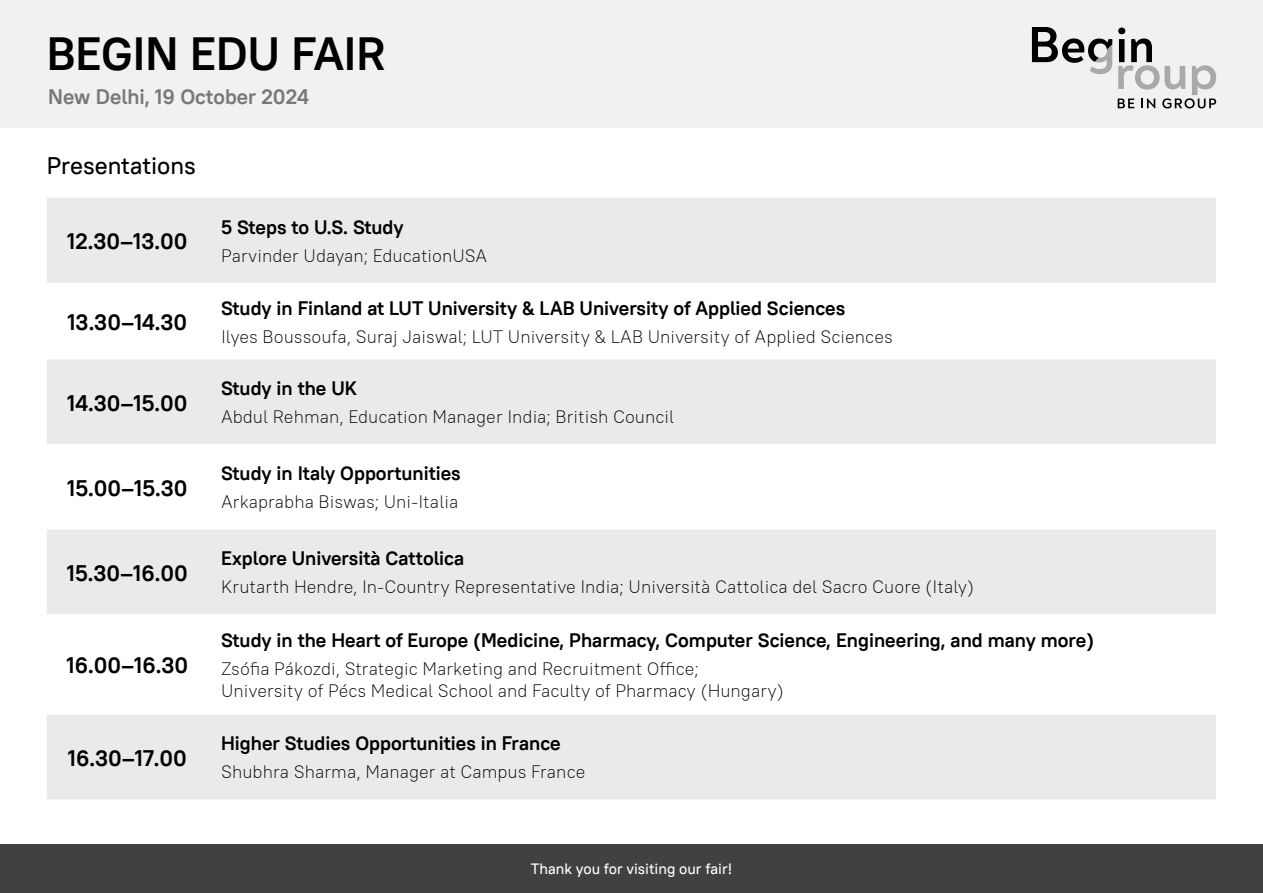
<style>
.page{position:relative;width:1263px;height:893px;background:#fff}
.page>*{position:absolute;margin:0;border:0;box-sizing:border-box;transform-origin:0 0}
.t1{font:700 46.5px "PT Root UI";color:#000}
.t2{font:500 24px "PT Root UI";color:#000}
.t3{font:700 22.5px "PT Root UI";color:#000}
.t4{font:700 21px "PT Root UI";color:#77787b}
.t5{font:700 19.5px "PT Root UI";color:#000}
.t6{font:300 18px/21.6px "PT Root UI";color:#000}
.t7{font:500 15px "PT Root UI";color:#fff}
</style>
<div class="page">
<div style="left:0;top:0;width:1263px;height:128px;background:#f1f1f2"></div>
<svg style="left:1118px;top:28px;width:98px;height:80px"></svg>
<svg style="left:1032px;top:27px;width:80px;height:47px"></svg>
<div style="left:0;top:844px;width:1263px;height:49px;background:#414042"></div>
<div style="left:47px;top:198px;width:1169px;height:601px;background:#eaeaea"></div>
<svg style="left:47px;top:283px;width:1169px;height:431px"></svg>
<h1 class="t1" style="left:47px;top:24px;width:340px">BEGIN EDU FAIR</h1>
<p class="t4" style="left:48px;top:83px;width:262px">New Delhi, 19 October 2024</p>
<h2 class="t2" style="left:47px;top:150px;width:151px">Presentations</h2>
<p class="t3" style="left:68px;top:227px;width:121px">12.30–13.00</p>
<p class="t3" style="left:68px;top:307px;width:121px">13.30–14.30</p>
<p class="t3" style="left:68px;top:388px;width:121px">14.30–15.00</p>
<p class="t3" style="left:68px;top:473px;width:121px">15.00–15.30</p>
<p class="t3" style="left:67px;top:558px;width:122px">15.30–16.00</p>
<p class="t3" style="left:67px;top:651px;width:123px">16.00–16.30</p>
<p class="t3" style="left:68px;top:743px;width:120px">16.30–17.00</p>
<p class="t5" style="left:221px;top:214px;width:184px">5 Steps to U.S. Study</p>
<p class="t6" style="left:221px;top:244px;width:268px">Parvinder Udayan; EducationUSA</p>
<p class="t5" style="left:221px;top:295px;width:626px">Study in Finland at LUT University &amp; LAB University of Applied Sciences</p>
<p class="t6" style="left:221px;top:325px;width:673px">Ilyes Boussoufa, Suraj Jaiswal; LUT University &amp; LAB University of Applied Sciences</p>
<p class="t5" style="left:221px;top:376px;width:138px">Study in the UK</p>
<p class="t6" style="left:221px;top:406px;width:455px">Abdul Rehman, Education Manager India; British Council</p>
<p class="t5" style="left:221px;top:461px;width:241px">Study in Italy Opportunities</p>
<p class="t6" style="left:221px;top:491px;width:239px">Arkaprabha Biswas; Uni-Italia</p>
<p class="t5" style="left:221px;top:546px;width:245px">Explore Università Cattolica</p>
<p class="t6" style="left:221px;top:576px;width:755px">Krutarth Hendre, In-Country Representative India; Università Cattolica del Sacro Cuore (Italy)</p>
<p class="t5" style="left:221px;top:628px;width:874px">Study in the Нeart of Europe (Medicine, Pharmacy, Computer Science, Engineering, and many more)</p>
<p class="t6" style="left:221px;top:658px;width:564px">Zsófia Pákozdi, Strategic Marketing and Recruitment Office;<br>University of Pécs Medical School and Faculty of Pharmacy (Hungary)</p>
<p class="t5" style="left:221px;top:731px;width:341px">Higher Studies Opportunities in France</p>
<p class="t6" style="left:221px;top:761px;width:366px">Shubhra Sharma, Manager at Campus France</p>
<p class="t7" style="left:531px;top:859px;width:203px">Thank you for visiting our fair!</p>
</div>
